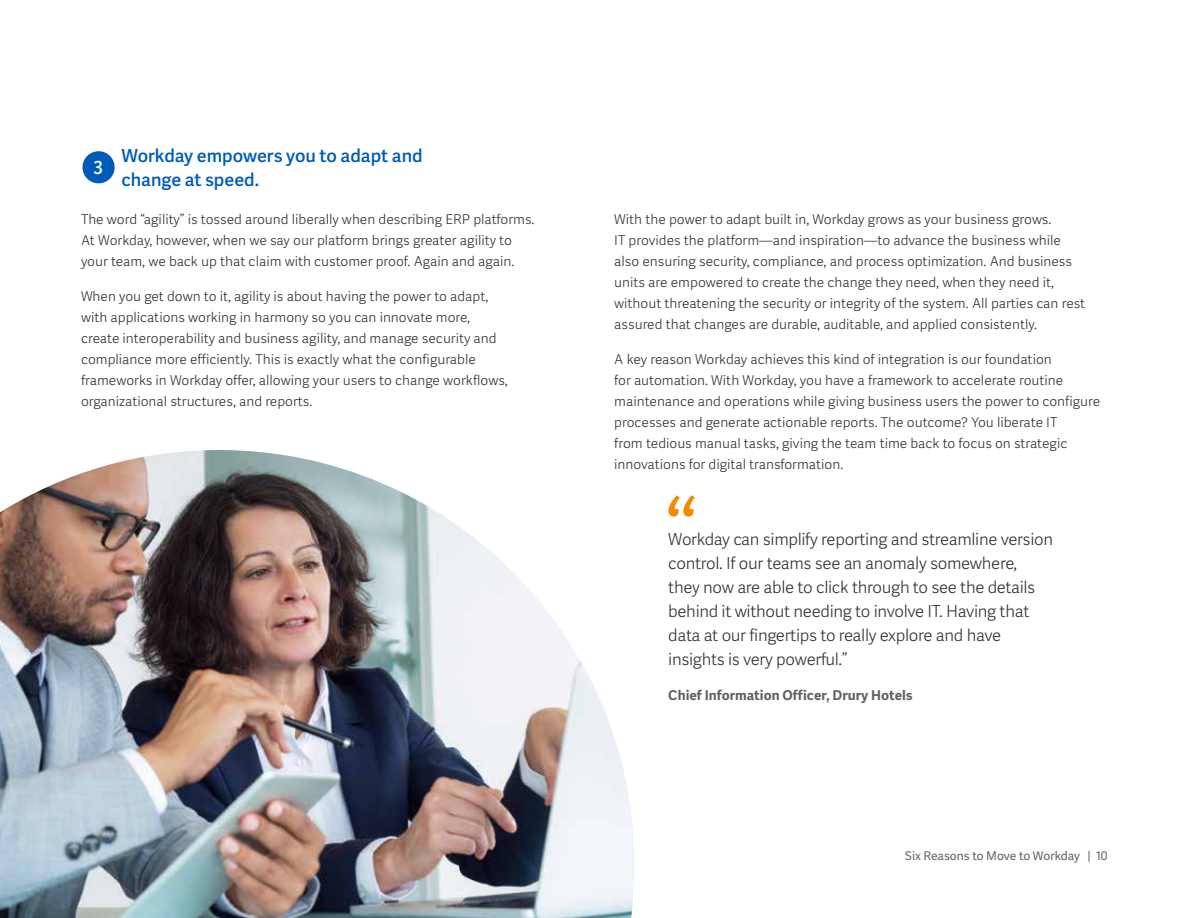
<style>
.page{position:relative;width:1188px;height:918px;background:#fff}
.page>*{position:absolute;margin:0;border:0;box-sizing:border-box;transform-origin:0 0}
.t1{font:300 97.5px "Workday Adelle Sans";color:#f38b00}
.t2{font:500 18px/24px "Workday Adelle Sans";letter-spacing:-.005em;color:#005cb9}
.t3{font:500 18px "Workday Adelle Sans";color:#fff}
.t4{font:300 16.5px/24px "Workday Adelle Sans";letter-spacing:-.02em;color:#333}
.t5{font:300 13.5px/21px "Workday Adelle Sans";color:#333}
.t6{font:700 13.5px "Workday Adelle Sans";color:#616161}
.t7{font:12px "Workday Adelle Sans";color:#616161}
</style>
<div class="page">
<div style="left:83px;top:151px;width:32px;height:32px;background:#005cb9;border-radius:50%"></div>
<img style="left:0;top:450px;width:634px;height:468px">
<h2 class="t2" style="left:122px;top:144px;width:303px">Workday empowers you to adapt and change at speed.</h2>
<p class="t5" style="left:81px;top:210px;width:455px">The word “agility” is tossed around liberally when describing ERP platforms.<br>At Workday, however, when we say our platform brings greater agility to your team, we back up that claim with customer proof. Again and again.</p>
<p class="t5" style="left:81px;top:286px;width:428px">When you get down to it, agility is about having the power to adapt, with applications working in harmony so you can innovate more, create interoperability and business agility, and manage security and compliance more efficiently. This is exactly what the configurable frameworks in Workday offer, allowing your users to change workflows, organizational structures, and reports.</p>
<h2 class="t3" style="left:93px;top:157px;width:11px">3</h2>
<p class="t5" style="left:614px;top:210px;width:473px">With the power to adapt built in, Workday grows as your business grows.<br>IT provides the platform—and inspiration—to advance the business while also ensuring security, compliance, and process optimization. And business units are empowered to create the change they need, when they need it, without threatening the security or integrity of the system. All parties can rest assured that changes are durable, auditable, and applied consistently.</p>
<p class="t5" style="left:614px;top:349px;width:488px">A key reason Workday achieves this kind of integration is our foundation<br>for automation. With Workday, you have a framework to accelerate routine maintenance and operations while giving business users the power to configure processes and generate actionable reports. The outcome? You liberate IT<br>from tedious manual tasks, giving the team time back to focus on strategic innovations for digital transformation.</p>
<h1 class="t1" style="left:665px;top:480px;width:34px">“</h1>
<p class="t4" style="left:668px;top:528px;width:386px">Workday can simplify reporting and streamline version control. If our teams see an anomaly somewhere, they now are able to click through to see the details behind it without needing to involve IT. Having that data at our fingertips to really explore and have insights is very powerful.”</p>
<p class="t6" style="left:668px;top:687px;width:246px">Chief Information Officer, Drury Hotels</p>
<p class="t7" style="left:905px;top:849px;width:204px">Six Reasons to Move to Workday | 10</p>
</div>
